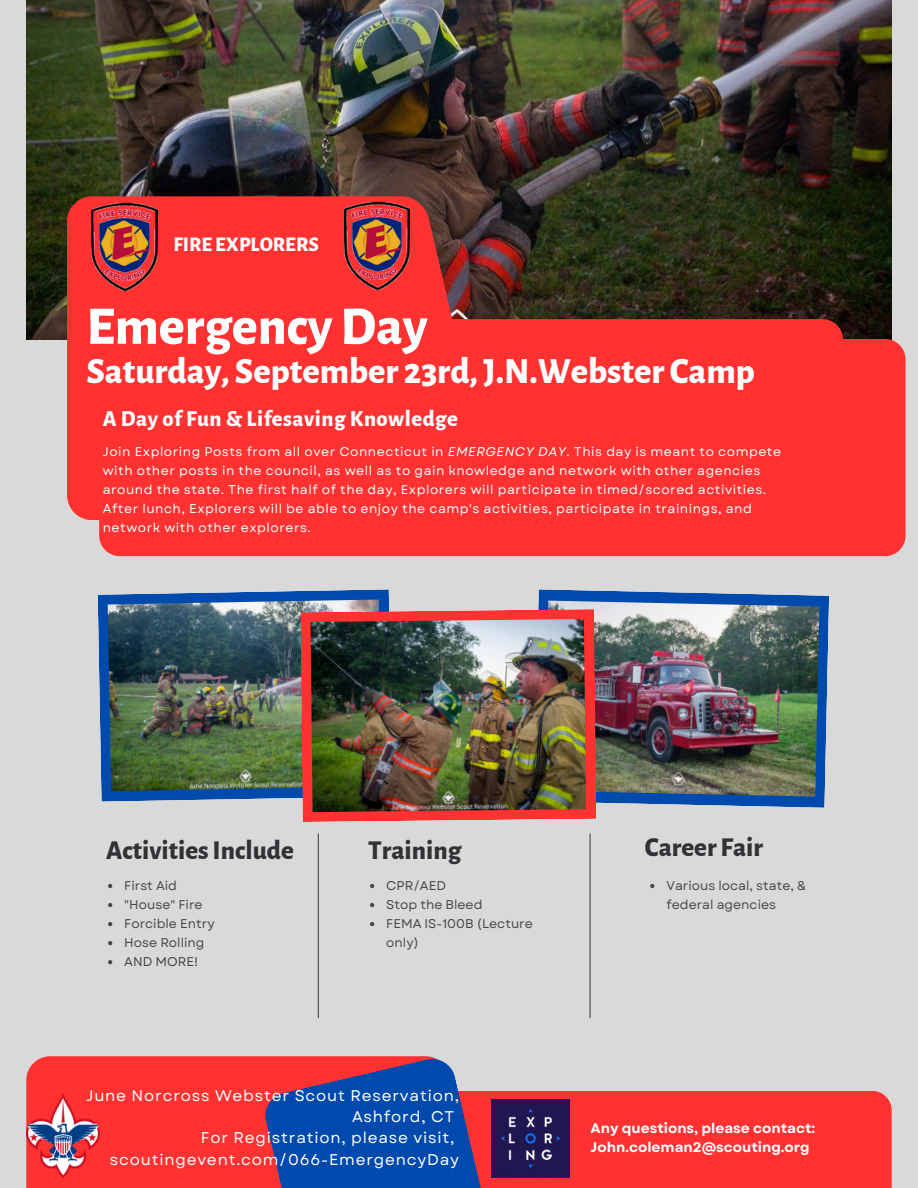
<style>
.page{position:relative;width:918px;height:1188px;background:#d9d9d9}
.page>*{position:absolute;margin:0;border:0;box-sizing:border-box;transform-origin:0 0}
.t1{font:800 54.3px "Alegreya Sans";color:#fff}
.t2{font:800 36.3px "Alegreya Sans";color:#fff}
.t3{font:800 26.85px "Alegreya Sans";color:#313236}
.t4{font:800 22.5px "Alegreya Sans";letter-spacing:.025em;color:#fff}
.t5{font:800 20.4px "Alegreya Sans";color:#fff}
.t6{font:15.45px/21.1px "Garet";letter-spacing:.05em;color:#fff}
.t7{font:700 13.95px/19.2px "Garet";color:#fff}
.t8{font:12.75px/19px "Garet";letter-spacing:.04em;color:#fff}
.t9{font:12.75px/19px "Garet";color:#494848}
.s1{font-style:italic}
</style>
<div class="page">
<img style="left:26px;top:0;width:865px;height:339px">
<div style="left:99px;top:339px;width:807px;height:217px;background:#ff3131;border-radius:21px"></div>
<div style="left:67px;top:196px;width:360px;height:324px;background:#ff3131;border-radius:25px"></div>
<div style="left:329px;top:319px;width:514px;height:201px;background:#ff3131;border-radius:21px"></div>
<img style="left:344px;top:197px;width:138px;height:123px">
<div style="left:26px;top:1056px;width:423px;height:132px;background:#ff3131"></div>
<div style="left:319px;top:1091px;width:573px;height:97px;background:#ff3131"></div>
<svg style="left:263px;top:1056px;width:242px;height:132px"></svg>
<svg style="left:538px;top:589px;width:291px;height:219px;fill:#004aad"></svg>
<svg style="left:98px;top:589px;width:291px;height:213px;fill:#004aad"></svg>
<img style="left:544px;top:601px;width:275px;height:196px">
<img style="left:108px;top:600px;width:274px;height:191px">
<svg style="left:300px;top:609px;width:296px;height:213px;background:#f04646"></svg>
<img style="left:311px;top:619px;width:275px;height:193px">
<hr style="left:318px;top:834px;width:1px;height:184px;background:#494848">
<hr style="left:589px;top:834px;width:2px;height:184px;background:#494848">
<img style="left:26px;top:1094px;width:74px;height:83px">
<img style="left:92px;top:202px;width:65px;height:90px">
<img style="left:492px;top:1100px;width:78px;height:77px">
<svg style="left:108px;top:884px;width:4px;height:4px"></svg>
<svg style="left:108px;top:903px;width:4px;height:4px"></svg>
<svg style="left:108px;top:922px;width:4px;height:4px"></svg>
<svg style="left:108px;top:941px;width:4px;height:4px"></svg>
<svg style="left:108px;top:960px;width:4px;height:4px"></svg>
<svg style="left:370px;top:884px;width:4px;height:4px"></svg>
<svg style="left:370px;top:903px;width:4px;height:4px"></svg>
<svg style="left:370px;top:922px;width:4px;height:4px"></svg>
<svg style="left:650px;top:884px;width:4px;height:4px"></svg>
<img style="left:345px;top:201px;width:65px;height:90px">
<p class="t5" style="left:173px;top:235px;width:147px">FIRE EXPLORERS</p>
<p class="t1" style="left:86px;top:300px;width:343px">EmergencyDay</p>
<p class="t2" style="left:86px;top:354px;width:670px">Saturday, September 23rd,J.N.Webster Camp</p>
<p class="t4" style="left:103px;top:408px;width:357px">A Day of Fun &amp; Lifesaving Knowledge</p>
<p class="t8" style="left:103px;top:442px;width:680px">Join Exploring Posts from all over Connecticut in <span class="s1">EMERGENCY DAY</span>. This day is meant to compete with other posts in the council, as well as to gain knowledge and network with other agencies around the state. The first half of the day, Explorers will participate in timed/scored activities.<br>After lunch, Explorers will be able to enjoy the camp's activities, participate in trainings, and network with other explorers.</p>
<p class="t3" style="left:106px;top:837px;width:189px">ActivitiesInclude</p>
<p class="t3" style="left:368px;top:837px;width:95px">Training</p>
<p class="t3" style="left:645px;top:835px;width:120px">Career Fair</p>
<p class="t9" style="left:124px;top:876px;width:54px">First Aid</p>
<p class="t9" style="left:124px;top:895px;width:80px">"House" Fire</p>
<p class="t9" style="left:124px;top:914px;width:92px">Forcible Entry</p>
<p class="t9" style="left:124px;top:933px;width:82px">Hose Rolling</p>
<p class="t9" style="left:124px;top:952px;width:75px">AND MORE!</p>
<p class="t9" style="left:386px;top:876px;width:61px">CPR/AED</p>
<p class="t9" style="left:386px;top:895px;width:98px">Stop the Bleed</p>
<p class="t9" style="left:386px;top:914px;width:148px">FEMA IS-100B (Lecture only)</p>
<p class="t9" style="left:666px;top:876px;width:141px">Various local, state, &amp; federal agencies</p>
<p class="t6" style="left:352px;top:1085px;width:108px;text-indent:-266px">June Norcross Webster Scout Reservation,<br>Ashford, CT</p>
<p class="t6" style="left:201px;top:1127px;width:255px">For Registration, please visit,</p>
<p class="t6" style="left:110px;top:1149px;width:351px">scoutingevent.com/066-EmergencyDay</p>
<p class="t7" style="left:591px;top:1118px;width:226px">Any questions, please contact:<br>John.coleman2@scouting.org</p>
</div>
